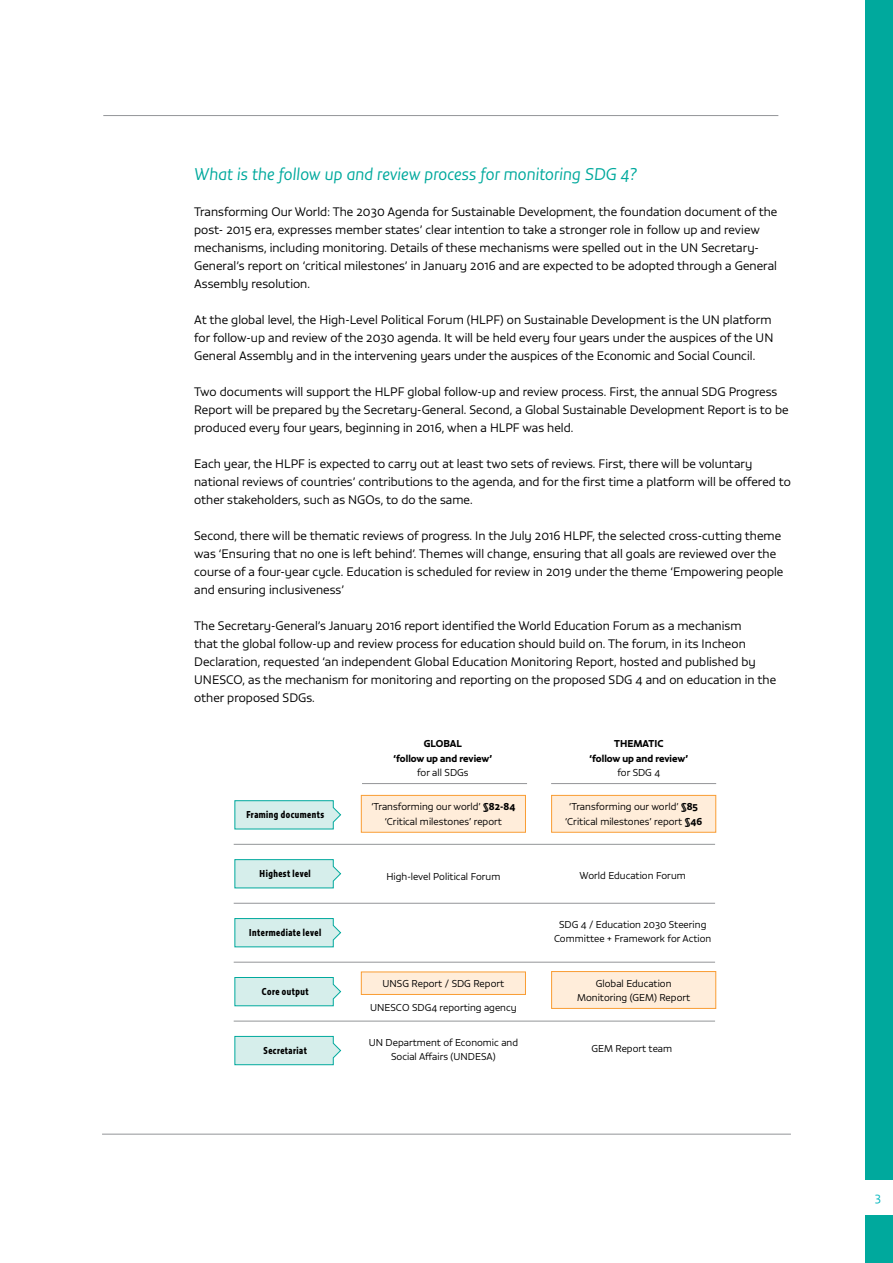
<style>
.page{position:relative;width:893px;height:1263px;background:#fff}
.page>*{position:absolute;margin:0;border:0;box-sizing:border-box;transform-origin:0 0}
.t1{font:italic 300 16.5px "Vita Std";color:#00a99d}
.t2{font:300 12px/18px "Vita Std";letter-spacing:.005em;color:#000}
.t3{font:300 12px "Vita Std";color:#00b6bd}
.t4{font:300 9.75px/14.5px "Vita Std";letter-spacing:.005em;color:#000;text-align:center}
.t5{font:9.75px "Vita Cond Std Bld";letter-spacing:.05em;color:#000}
.t6{font:9.75px/14.5px "Vita Std Bld";letter-spacing:.005em;color:#000;text-align:center}
.s1{font-family:"Vita Std Bld";font-weight:400}
</style>
<div class="page">
<div style="left:865px;top:0;width:28px;height:1263px;background:#00a99d"></div>
<div style="left:856px;top:1180px;width:37px;height:35px;background:#fff"></div>
<hr style="left:102px;top:1134px;width:689px;height:1px;background:#939598">
<hr style="left:103px;top:115px;width:675px;height:1px;background:#939598">
<svg style="left:235px;top:800px;width:106px;height:29px;background:#caeae7"></svg>
<svg style="left:235px;top:859px;width:106px;height:29px;background:#caeae6"></svg>
<svg style="left:235px;top:918px;width:106px;height:29px;background:#c9eae6"></svg>
<svg style="left:235px;top:977px;width:106px;height:29px;background:#c9eae6"></svg>
<svg style="left:235px;top:1036px;width:106px;height:29px;background:#c9eae6"></svg>
<hr style="left:362px;top:783px;width:165px;height:1px;background:#939598">
<hr style="left:551px;top:783px;width:165px;height:1px;background:#939598">
<div style="left:361px;top:795px;width:164px;height:37px;background:#ffedda"></div>
<div style="left:361px;top:795px;width:165px;height:37px;border:1px solid #f99d34"></div>
<div style="left:361px;top:972px;width:164px;height:22px;background:#ffedda"></div>
<div style="left:552px;top:795px;width:164px;height:37px;background:#ffedda"></div>
<div style="left:551px;top:795px;width:165px;height:37px;border:1px solid #f99d34"></div>
<div style="left:552px;top:971px;width:164px;height:37px;background:#ffedda"></div>
<div style="left:551px;top:971px;width:165px;height:37px;border:1px solid #f99d34"></div>
<hr style="left:234px;top:844px;width:481px;height:1px;background:#939598">
<hr style="left:234px;top:903px;width:481px;height:1px;background:#939598">
<hr style="left:234px;top:962px;width:481px;height:1px;background:#939598">
<hr style="left:234px;top:1021px;width:481px;height:1px;background:#939598">
<h1 class="t1" style="left:194px;top:163px;width:444px">What is the follow up and review process for monitoring SDG 4?</h1>
<p class="t2" style="left:194px;top:203px;width:585px">Transforming Our World: The 2030 Agenda for Sustainable Development, the foundation document of the post- 2015 era, expresses member states’ clear intention to take a stronger role in follow up and review mechanisms, including monitoring. Details of these mechanisms were spelled out in the UN Secretary-General’s report on ‘critical milestones’ in January 2016 and are expected to be adopted through a General Assembly resolution.</p>
<p class="t2" style="left:194px;top:311px;width:581px">At the global level, the High-Level Political Forum (HLPF) on Sustainable Development is the UN platform for follow-up and review of the 2030 agenda. It will be held every four years under the auspices of the UN<br>General Assembly and in the intervening years under the auspices of the Economic and Social Council.</p>
<p class="t2" style="left:194px;top:383px;width:596px">Two documents will support the HLPF global follow-up and review process. First, the annual SDG Progress<br>Report will be prepared by the Secretary-General. Second, a Global Sustainable Development Report is to be produced every four years, beginning in 2016, when a HLPF was held.</p>
<p class="t2" style="left:194px;top:455px;width:598px">Each year, the HLPF is expected to carry out at least two sets of reviews. First, there will be voluntary national reviews of countries’ contributions to the agenda, and for the first time a platform will be offered to other stakeholders, such as NGOs, to do the same.</p>
<p class="t2" style="left:194px;top:527px;width:591px">Second, there will be thematic reviews of progress. In the July 2016 HLPF, the selected cross-cutting theme was ‘Ensuring that no one is left behind’. Themes will change, ensuring that all goals are reviewed over the course of a four-year cycle. Education is scheduled for review in 2019 under the theme ‘Empowering people and ensuring inclusiveness’</p>
<p class="t2" style="left:194px;top:617px;width:583px">The Secretary-General’s January 2016 report identified the World Education Forum as a mechanism<br>that the global follow-up and review process for education should build on. The forum, in its Incheon Declaration, requested ‘an independent Global Education Monitoring Report, hosted and published by UNESCO, as the mechanism for monitoring and reporting on the proposed SDG 4 and on education in the other proposed SDGs.</p>
<p class="t5" style="left:246px;top:808px;width:79px">Framing documents</p>
<p class="t5" style="left:260px;top:867px;width:53px">Highest level</p>
<p class="t5" style="left:249px;top:926px;width:73px">Intermediate level</p>
<p class="t5" style="left:262px;top:985px;width:48px">Core output</p>
<p class="t5" style="left:264px;top:1044px;width:45px">Secretariat</p>
<p class="t6" style="left:394px;top:736px;width:100px">GLOBAL<br>‘follow up and review’</p>
<p class="t4" style="left:417px;top:765px;width:53px">for all SDGs</p>
<p class="t6" style="left:590px;top:736px;width:100px">THEMATIC<br>‘follow up and review’</p>
<p class="t4" style="left:617px;top:765px;width:44px">for SDG 4</p>
<p class="t4" style="left:371px;top:799px;width:145px">‘Transforming our world’ <span class="s1">§82-84 </span>‘Critical milestones’ report</p>
<p class="t4" style="left:565px;top:799px;width:138px">‘Transforming our world’ <span class="s1">§85 </span>‘Critical milestones’ report <span class="s1">§46</span></p>
<p class="t4" style="left:386px;top:868px;width:115px">High-level Political Forum</p>
<p class="t4" style="left:580px;top:868px;width:108px">World Education Forum</p>
<p class="t4" style="left:554px;top:916px;width:159px">SDG 4 / Education 2030 Steering<br>Committee + Framework for Action</p>
<p class="t4" style="left:383px;top:976px;width:123px">UNSG Report / SDG Report</p>
<p class="t4" style="left:370px;top:1000px;width:148px">UNESCO SDG4 reporting agency</p>
<p class="t4" style="left:577px;top:976px;width:115px">Global Education<br>Monitoring (GEM) Report</p>
<p class="t4" style="left:369px;top:1035px;width:151px">UN Department of Economic and<br>Social Affairs (UNDESA)</p>
<p class="t4" style="left:591px;top:1041px;width:82px">GEM Report team</p>
<p class="t3" style="left:875px;top:1189px;width:8px">3</p>
</div>
